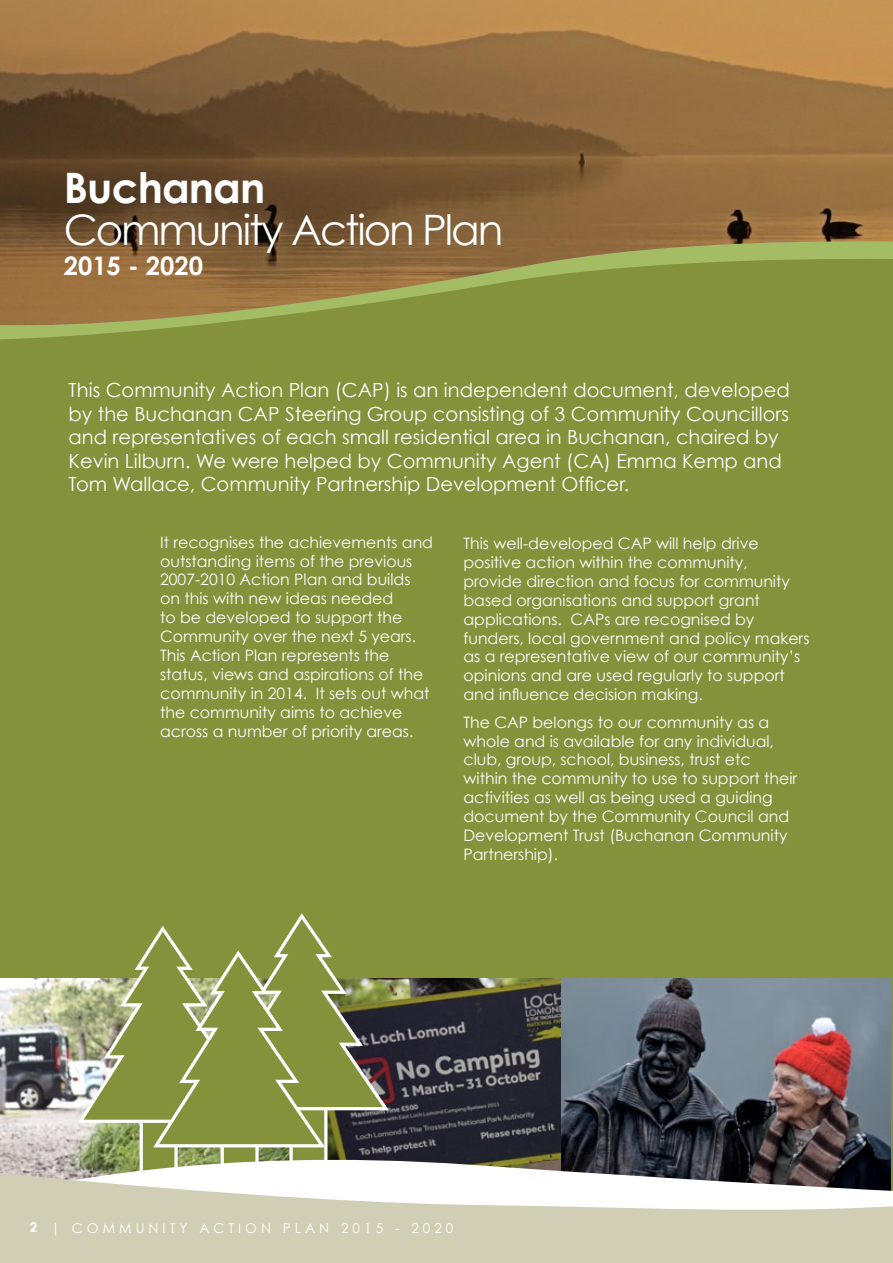
<style>
.page{position:relative;width:893px;height:1263px;background:#fff}
.page>*{position:absolute;margin:0;border:0;box-sizing:border-box;transform-origin:0 0}
.t1{font:42px "Century Gothic";letter-spacing:-.05em;color:#fff}
.t2{font:700 42px "Century Gothic";letter-spacing:-.02em;color:#fff}
.t3{font:700 25.5px "Century Gothic";color:#fff}
.t4{font:19.5px/23.4px "Century Gothic";color:#fff}
.t5{font:15.75px/18.9px "Century Gothic";color:#fff}
.t6{font:13.5px "Century Gothic";letter-spacing:.3em;color:#fff}
.s1{font-weight:700}
</style>
<div class="page">
<div style="left:0;top:227px;width:893px;height:1017px;background:#83923b"></div>
<img style="left:389px;top:978px;width:172px;height:168px">
<img style="left:0;top:978px;width:78px;height:168px">
<img style="left:561px;top:978px;width:330px;height:168px">
<svg style="left:78px;top:913px;width:311px;height:233px"></svg>
<img style="left:0;top:1146px;width:891px;height:6px">
<svg style="left:0;top:1152px;width:893px;height:111px;background:#c4c3b3"></svg>
<svg style="left:0;top:327px;width:175px;height:13px;fill:#a4bc64"></svg>
<img style="left:0;top:0;width:893px;height:327px">
<h1 class="t2" style="left:64px;top:161px;width:203px">Buchanan</h1>
<h1 class="t1" style="left:64px;top:204px;width:441px">Community Action Plan</h1>
<h2 class="t3" style="left:64px;top:250px;width:141px">2015 - 2020</h2>
<p class="t4" style="left:69px;top:378px;width:723px">This Community Action Plan (CAP) is an independent document, developed by the Buchanan CAP Steering Group consisting of 3 Community Councillors and representatives of each small residential area in Buchanan, chaired by Kevin Lilburn. We were helped by Community Agent (CA) Emma Kemp and Tom Wallace, Community Partnership Development Officer.</p>
<p class="t5" style="left:160px;top:532px;width:274px">It recognises the achievements and outstanding items of the previous<br>2007-2010 Action Plan and builds on this with new ideas needed<br>to be developed to support the<br>Community over the next 5 years.<br>This Action Plan represents the status, views and aspirations of the community in 2014. It sets out what the community aims to achieve across a number of priority areas.</p>
<p class="t5" style="left:463px;top:534px;width:347px">This well-developed CAP will help drive positive action within the community, provide direction and focus for community based organisations and support grant applications. CAPs are recognised by funders, local government and policy makers as a representative view of our community’s opinions and are used regularly to support and influence decision making.</p>
<p class="t5" style="left:463px;top:712px;width:335px">The CAP belongs to our community as a whole and is available for any individual, club, group, school, business, trust etc within the community to use to support their activities as well as being used a guiding document by the Community Council and Development Trust (Buchanan Community Partnership).</p>
<p class="t6" style="left:30px;top:1219px;width:425px"><span class="s1">2</span> | COMMunity Ac tio n Plan 2015 - 2020</p>
</div>
